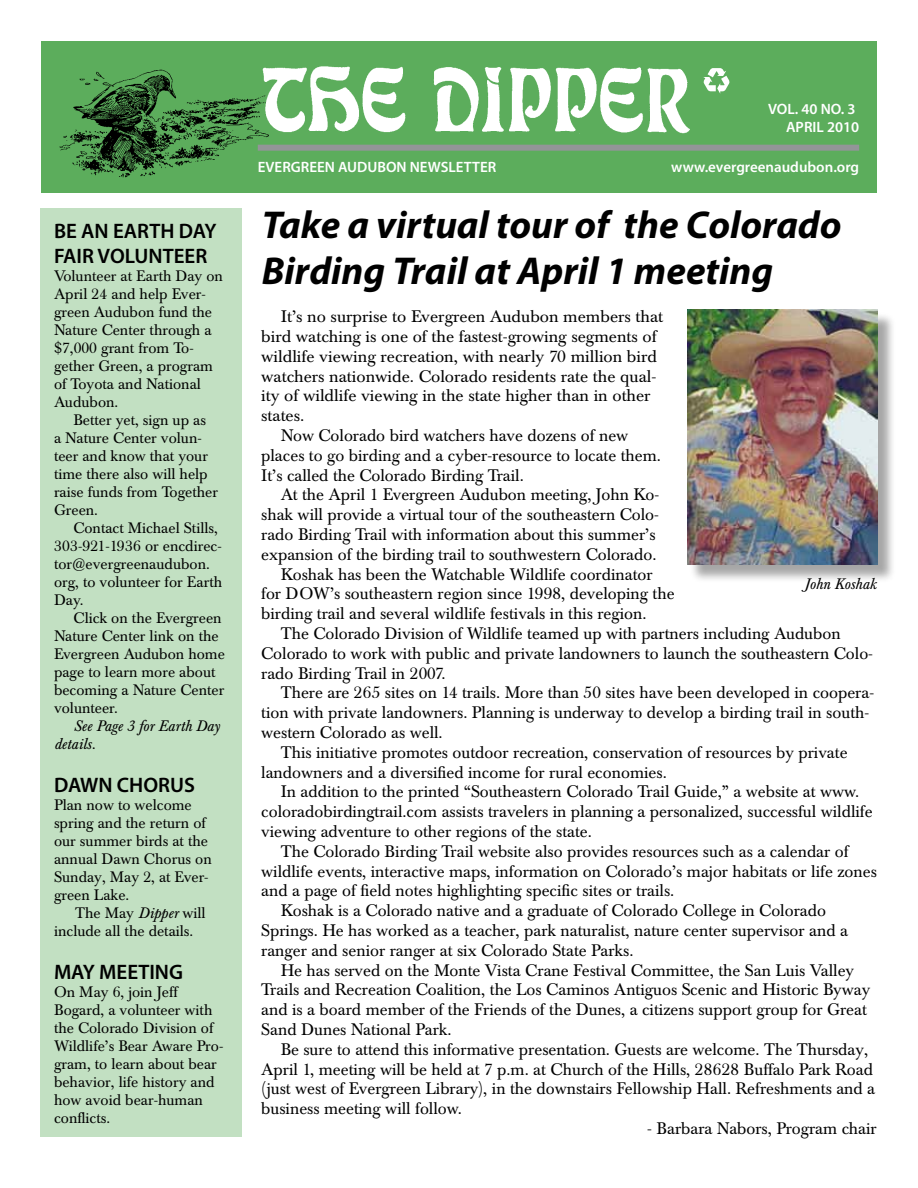
<style>
.page{position:relative;width:918px;height:1188px;background:#fff}
.page>*{position:absolute;margin:0;border:0;box-sizing:border-box;transform-origin:0 0}
.t1{font:italic 700 39px/46.8px "Myriad Pro";color:#000}
.t2{font:600 21px/25.2px "Myriad Pro";color:#000}
.t3{font:16.5px "Baskerville BE";color:#000}
.t4{font:15px/18px "Baskerville BE";color:#000}
.t5{font:600 15px/18px "Myriad Pro";color:#fff;text-align:right}
.t6{font:italic 15px/18px "Baskerville BE";color:#000}
.s1{font-style:italic}
</style>
<div class="page">
<div style="left:41px;top:41px;width:836px;height:152px;background:#5cad5c"></div>
<div style="left:40px;top:208px;width:202px;height:929px;background:#c2e0c2"></div>
<img style="left:59px;top:70px;width:214px;height:108px">
<img style="left:258px;top:66px;width:432px;height:68px">
<svg style="left:703px;top:68px;width:27px;height:26px"></svg>
<div style="left:258px;top:145px;width:601px;height:6px;background:#939598"></div>
<div style="left:690px;top:312px;width:206px;height:271px;background:#000;opacity:.35"></div>
<img style="left:687px;top:310px;width:191px;height:255px">
<p class="t2" style="left:54px;top:217px;width:164px">BE AN EARTH DAY<br>FAIR VOLUNTEER</p>
<p class="t4" style="left:54px;top:267px;width:171px">Volunteer at Earth Day on<br>April 24 and help Ever&shy;green Audubon fund the<br>Nature Center through a $7,000 grant from To&shy;gether Green, a program of Toyota and National<br>Audubon.</p>
<p class="t4" style="left:54px;top:411px;width:166px;text-indent:20px">Better yet, sign up as<br>a Nature Center volun&shy;teer and know that your time there also will help raise funds from Together<br>Green.</p>
<p class="t4" style="left:54px;top:519px;width:170px;text-indent:20px">Contact Michael Stills,<br>303-921-1936 or encdirec&shy;tor@evergreenaudubon. org, to volunteer for Earth<br>Day.</p>
<p class="t4" style="left:54px;top:609px;width:172px;text-indent:20px">Click on the Evergreen<br>Nature Center link on the<br>Evergreen Audubon home page to learn more about becoming a Nature Center volunteer.</p>
<p class="t6" style="left:54px;top:717px;width:167px;text-indent:20px">See Page 3 for Earth Day details.</p>
<p class="t2" style="left:54px;top:772px;width:142px">DAWN CHORUS</p>
<p class="t4" style="left:54px;top:796px;width:159px">Plan now to welcome spring and the return of our summer birds at the annual Dawn Chorus on<br>Sunday, May 2, at Ever&shy;green Lake.</p>
<p class="t4" style="left:54px;top:904px;width:153px;text-indent:21px">The May <span class="s1">Dipper</span> will include all the details.</p>
<p class="t2" style="left:54px;top:959px;width:131px">MAY MEETING</p>
<p class="t4" style="left:54px;top:983px;width:171px">On May 6, join Jeff<br>Bogard, a volunteer with the Colorado Division of<br>Wildlife’s Bear Aware Pro&shy;gram, to learn about bear behavior, life history and how avoid bear-human conflicts.</p>
<p class="t5" style="left:768px;top:100px;width:93px">VOL. 40 NO. 3<br>APRIL 2010</p>
<p class="t5" style="left:258px;top:158px;width:240px">EVERGREEN AUDUBON NEWSLETTER</p>
<p class="t5" style="left:671px;top:158px;width:189px">www.evergreenaudubon.org</p>
<h1 class="t1" style="left:262px;top:200px;width:581px">Take a virtual tour of the Colorado<br>Birding Trail at April 1 meeting</h1>
<p class="t3" style="left:281px;top:307px;width:384px">It’s no surprise to Evergreen Audubon members that</p>
<p class="t3" style="left:261px;top:327px;width:397px">bird watching is one of the fastest-growing segments of</p>
<p class="t3" style="left:261px;top:347px;width:397px">wildlife viewing recreation, with nearly 70 million bird</p>
<p class="t3" style="left:261px;top:366px;width:397px">watchers nationwide. Colorado residents rate the qual-</p>
<p class="t3" style="left:261px;top:386px;width:391px">ity of wildlife viewing in the state higher than in other</p>
<p class="t3" style="left:261px;top:406px;width:45px">states.</p>
<p class="t3" style="left:281px;top:426px;width:349px">Now Colorado bird watchers have dozens of new</p>
<p class="t3" style="left:261px;top:446px;width:401px">places to go birding and a cyber-resource to locate them.</p>
<p class="t3" style="left:261px;top:465px;width:264px">It’s called the Colorado Birding Trail.</p>
<p class="t3" style="left:281px;top:485px;width:380px">At the April 1 Evergreen Audubon meeting, John Ko-</p>
<p class="t3" style="left:261px;top:505px;width:399px">shak will provide a virtual tour of the southeastern Colo-</p>
<p class="t3" style="left:261px;top:525px;width:396px">rado Birding Trail with information about this summer’s</p>
<p class="t3" style="left:261px;top:545px;width:397px">expansion of the birding trail to southwestern Colorado.</p>
<p class="t3" style="left:281px;top:564px;width:373px">Koshak has been the Watchable Wildlife coordinator</p>
<p class="t3" style="left:261px;top:584px;width:415px">for DOW’s southeastern region since 1998, developing the</p>
<p class="t3" style="left:261px;top:604px;width:387px">birding trail and several wildlife festivals in this region.</p>
<p class="t3" style="left:281px;top:624px;width:562px">The Colorado Division of Wildlife teamed up with partners including Audubon</p>
<p class="t3" style="left:261px;top:644px;width:613px">Colorado to work with public and private landowners to launch the southeastern Colo-</p>
<p class="t3" style="left:261px;top:663px;width:186px">rado Birding Trail in 2007.</p>
<p class="t3" style="left:281px;top:683px;width:595px">There are 265 sites on 14 trails. More than 50 sites have been developed in coopera-</p>
<p class="t3" style="left:261px;top:703px;width:610px">tion with private landowners. Planning is underway to develop a birding trail in south-</p>
<p class="t3" style="left:261px;top:723px;width:183px">western Colorado as well.</p>
<p class="t3" style="left:281px;top:743px;width:568px">This initiative promotes outdoor recreation, conservation of resources by private</p>
<p class="t3" style="left:261px;top:762px;width:407px">landowners and a diversified income for rural economies.</p>
<p class="t3" style="left:281px;top:782px;width:580px">In addition to the printed “Southeastern Colorado Trail Guide,” a website at www.</p>
<p class="t3" style="left:261px;top:802px;width:613px">coloradobirdingtrail.com assists travelers in planning a personalized, successful wildlife</p>
<p class="t3" style="left:261px;top:822px;width:332px">viewing adventure to other regions of the state.</p>
<p class="t3" style="left:281px;top:842px;width:569px">The Colorado Birding Trail website also provides resources such as a calendar of</p>
<p class="t3" style="left:261px;top:861px;width:617px">wildlife events, interactive maps, information on Colorado’s major habitats or life zones</p>
<p class="t3" style="left:261px;top:881px;width:415px">and a page of field notes highlighting specific sites or trails.</p>
<p class="t3" style="left:281px;top:901px;width:547px">Koshak is a Colorado native and a graduate of Colorado College in Colorado</p>
<p class="t3" style="left:261px;top:921px;width:588px">Springs. He has worked as a teacher, park naturalist, nature center supervisor and a</p>
<p class="t3" style="left:261px;top:941px;width:374px">ranger and senior ranger at six Colorado State Parks.</p>
<p class="t3" style="left:281px;top:960px;width:575px">He has served on the Monte Vista Crane Festival Committee, the San Luis Valley</p>
<p class="t3" style="left:261px;top:980px;width:611px">Trails and Recreation Coalition, the Los Caminos Antiguos Scenic and Historic Byway</p>
<p class="t3" style="left:261px;top:1000px;width:607px">and is a board member of the Friends of the Dunes, a citizens support group for Great</p>
<p class="t3" style="left:261px;top:1020px;width:192px">Sand Dunes National Park.</p>
<p class="t3" style="left:281px;top:1040px;width:589px">Be sure to attend this informative presentation. Guests are welcome. The Thursday,</p>
<p class="t3" style="left:261px;top:1059px;width:613px">April 1, meeting will be held at 7 p.m. at Church of the Hills, 28628 Buffalo Park Road</p>
<p class="t3" style="left:261px;top:1079px;width:615px">(just west of Evergreen Library), in the downstairs Fellowship Hall. Refreshments and a</p>
<p class="t3" style="left:261px;top:1099px;width:202px">business meeting will follow.</p>
<p class="t3" style="left:647px;top:1119px;width:231px">- Barbara Nabors, Program chair</p>
<p class="t6" style="left:804px;top:576px;width:73px">John Koshak</p>
</div>
